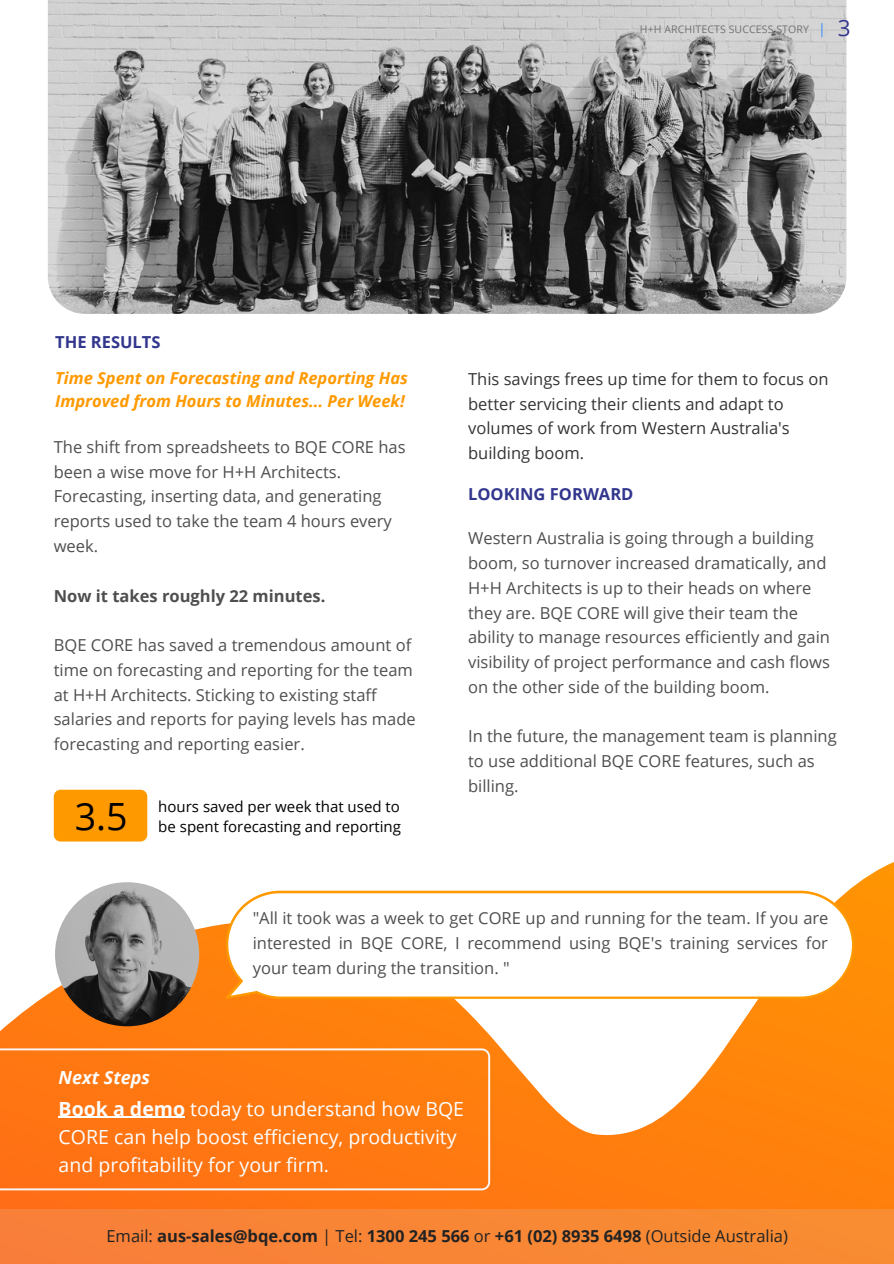
<style>
.page{position:relative;width:894px;height:1264px;background:#fff}
.page>*{position:absolute;margin:0;border:0;box-sizing:border-box;transform-origin:0 0}
.t1{font:37.5px "Open Sans";color:#000}
.t2{font:22.5px "Open Sans";color:#32368d}
.t3{font:19.5px/28.2px "Open Sans";color:#fcfeff}
.t4{font:italic 700 18px "Open Sans";color:#fcfeff}
.t5{font:16.5px/24.8px "Open Sans";color:#222}
.t6{font:16.5px/24.8px "Open Sans";color:#000}
.t7{font:700 16.5px "Open Sans";color:#222}
.t8{font:italic 700 16.5px/22.5px "Open Sans";color:#f90}
.t9{font:700 16.5px "Open Sans";color:#32368d}
.t10{font:15px/20.2px "Open Sans";color:#000}
.t11{font:10.5px "Open Sans";letter-spacing:.01em;color:#737373}
.s1{font-weight:700}
.s2{font-weight:400}
</style>
<div class="page">
<svg style="left:0;top:790px;width:893px;height:419px"></svg>
<img style="left:55px;top:882px;width:144px;height:144px;border-radius:50%">
<svg style="left:226px;top:890px;width:628px;height:108px"></svg>
<div style="left:0;top:1048px;width:490px;height:142px;background:#ff7811"></div>
<hr style="left:59px;top:1116px;width:126px;height:1px;background:#fcfeff">
<div style="left:0;top:1209px;width:893px;height:54px;background:#f88535"></div>
<div style="left:54px;top:789px;width:93px;height:52px;background:#f90;border-radius:7px"></div>
<img style="left:48px;top:0;width:798px;height:314px">
<svg style="left:821px;top:23px;width:1px;height:14px"></svg>
<p class="t11" style="left:639px;top:22px;width:171px">H+H ARCHITECTS SUCCESS STORY</p>
<p class="t2" style="left:837px;top:12px;width:14px">3</p>
<p class="t9" style="left:55px;top:330px;width:107px">THE RESULTS</p>
<p class="t8" style="left:55px;top:367px;width:354px">Time Spent on Forecasting and Reporting Has<br>Improved from Hours to Minutes... Per Week!</p>
<p class="t5" style="left:54px;top:434px;width:353px">The shift from spreadsheets to BQE CORE has been a wise move for H+H Architects.<br>Forecasting, inserting data, and generating reports used to take the team 4 hours every week.</p>
<p class="t7" style="left:54px;top:584px;width:273px">Now it takes roughly 22 minutes.</p>
<p class="t5" style="left:54px;top:632px;width:363px">BQE CORE has saved a tremendous amount of time on forecasting and reporting for the team at H+H Architects. Sticking to existing staff salaries and reports for paying levels has made forecasting and reporting easier.</p>
<p class="t1" style="left:75px;top:790px;width:54px">3.5</p>
<p class="t10" style="left:158px;top:795px;width:244px">hours saved per week that used to be spent forecasting and reporting</p>
<p class="t6" style="left:468px;top:366px;width:362px">This savings frees up time for them to focus on better servicing their clients and adapt to volumes of work from Western Australia's building boom.</p>
<p class="t9" style="left:468px;top:483px;width:167px">LOOKING FORWARD</p>
<p class="t5" style="left:468px;top:525px;width:363px">Western Australia is going through a building boom, so turnover increased dramatically, and H+H Architects is up to their heads on where they are. BQE CORE will give their team the ability to manage resources efficiently and gain visibility of project performance and cash flows on the other side of the building boom.</p>
<p class="t5" style="left:468px;top:723px;width:370px">In the future, the management team is planning to use additional BQE CORE features, such as billing.</p>
<p class="t4" style="left:59px;top:1064px;width:93px">Next Steps</p>
<p class="t5" style="left:252px;top:905px;width:577px;text-align:justify">"All it took was a week to get CORE up and running for the team. If you are interested in BQE CORE, I recommend using BQE's training services for your team during the transition. "</p>
<p class="t3" style="left:59px;top:1093px;width:407px"><span class="s1">Book a demo</span> today to understand how BQE<br>CORE can help boost efficiency, productivity and profitability for your firm.</p>
<p class="t7" style="left:106px;top:1224px;width:682px"><span class="s2">Email:</span> aus-sales@bqe.com <span class="s2">| Tel:</span> 1300 245 566 <span class="s2">or</span> +61 (02) 8935 6498 <span class="s2">(Outside Australia)</span></p>
</div>
